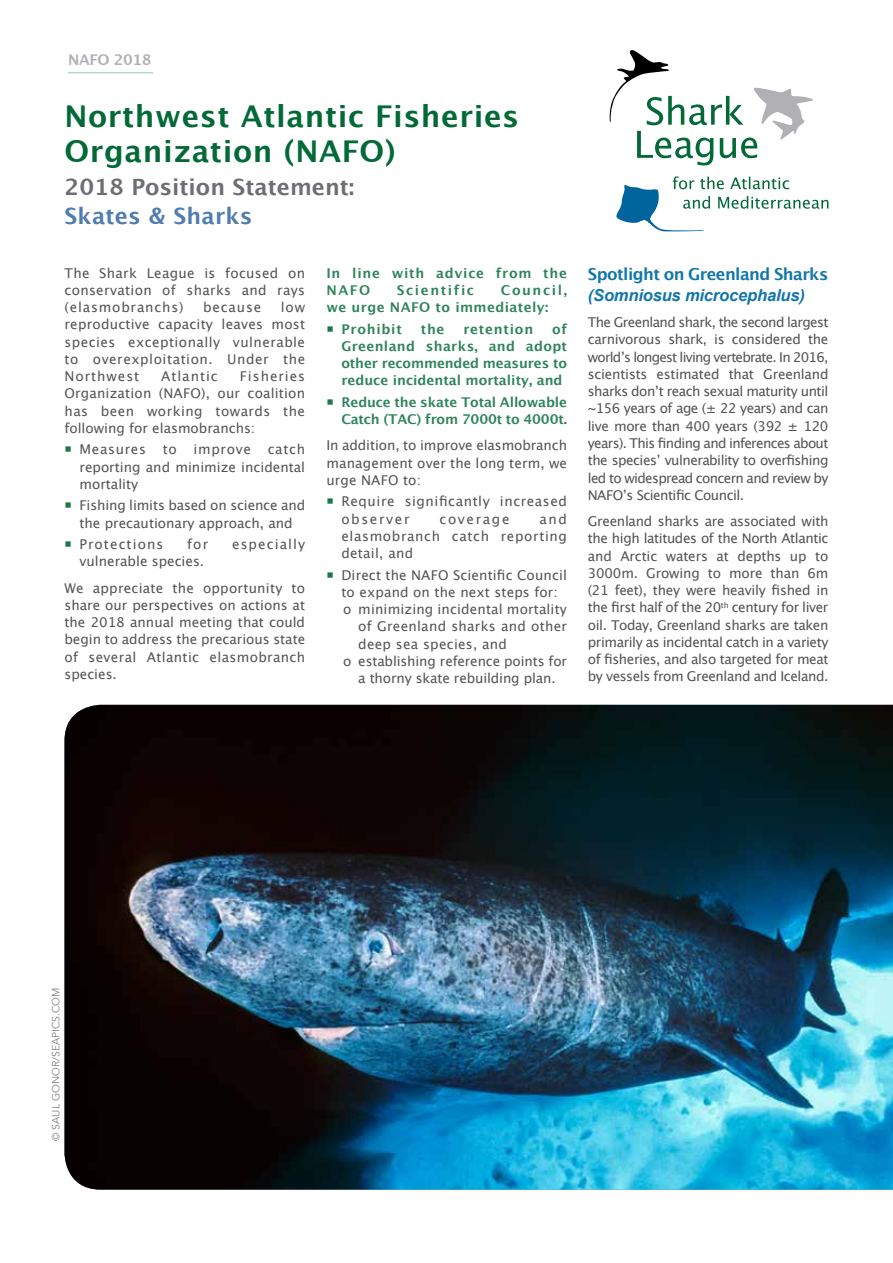
<style>
.page{position:relative;width:893px;height:1263px;background:#fff}
.page>*{position:absolute;margin:0;border:0;box-sizing:border-box;transform-origin:0 0}
.t1{font:700 30px/34.5px "Lucida Grande";letter-spacing:.02em;color:#026937}
.t2{font:700 22.5px "Lucida Grande";color:#6d6e71}
.t3{font:700 22.5px "Lucida Grande";letter-spacing:.01em;color:#507cb0}
.t4{font:700 16.5px "Lucida Grande";letter-spacing:-.035em;color:#1176aa}
.t5{font:italic 700 16.5px "Arial";letter-spacing:-.01em;color:#1176aa}
.t6{font:700 14.7px "Lucida Grande";letter-spacing:-.025em;color:#b0b0b5}
.t7{font:13.5px/17.2px "Lucida Grande";letter-spacing:.01em;color:#545456;text-align:justify}
.t8{font:700 13.5px/17.2px "Lucida Grande";color:#2f845b;text-align:justify}
.t9{font:13.5px/17.2px "Lucida Grande";letter-spacing:-.01em;color:#545456;text-align:center}
.t10{font:13.5px/17.2px "Lucida Grande";letter-spacing:.04em;color:#545456}
.t11{font:700 13.5px/17.2px "Lucida Grande";letter-spacing:.055em;color:#2f845b}
.t12{font:700 13.5px/17.2px "Lucida Grande";letter-spacing:.03em;color:#2f845b}
.t13{font:13.5px "Lucida Grande";letter-spacing:.08em;color:#545456}
.t14{font:700 13.5px "Lucida Grande";letter-spacing:.115em;color:#2f845b}
.t15{font:700 13.5px "Lucida Grande";letter-spacing:.06em;color:#2f845b}
.t16{font:13.5px "Lucida Grande";letter-spacing:.07em;color:#545456}
.t17{font:13.5px "Lucida Grande";letter-spacing:.12em;color:#545456}
.t18{font:13.5px "Lucida Grande";letter-spacing:.06em;color:#545456}
.t19{font:10.5px "Avenir";color:#808285}
.s1{color:#1b784b}
</style>
<div class="page">
<img style="left:64px;top:705px;width:829px;height:484px">
<hr style="left:68px;top:73px;width:85px;height:1px;background:#026937">
<svg style="left:609px;top:50px;width:204px;height:115px"></svg>
<svg style="left:616px;top:176px;width:212px;height:55px"></svg>
<p class="t6" style="left:68px;top:47px;width:85px">NAFO 2018</p>
<h1 class="t1" style="left:64px;top:99px;width:456px">Northwest Atlantic Fisheries<br>Organization (NAFO)</h1>
<h2 class="t2" style="left:64px;top:169px;width:291px">2018 Position Statement:</h2>
<h2 class="t3" style="left:64px;top:197px;width:190px">Skates &amp; Sharks</h2>
<p class="t7" style="left:64px;top:264px;width:242px">The Shark League is focused on conservation of sharks and rays (elasmobranchs)</p>
<p class="t7" style="left:64px;top:299px;width:242px;text-indent:216px">low reproductive capacity leaves most species exceptionally vulnerable to overexploitation. Under the Northwest</p>
<p class="t18" style="left:203px;top:300px;width:60px">because</p>
<p class="t7" style="left:64px;top:368px;width:242px;text-indent:175px">Fisheries Organization (NAFO), our coalition has been working towards the following for elasmobranchs:</p>
<p class="t7" style="left:79px;top:441px;width:227px;text-indent:-15px"><span class="s1">○</span> Measures to improve catch reporting and minimize incidental mortality</p>
<p class="t9" style="left:64px;top:497px;width:242px"><span class="s1">○</span> Fishing limits based on science and the precautionary approach, and</p>
<p class="t13" style="left:64px;top:537px;width:100px"><span class="s1">○</span> Protections</p>
<p class="t7" style="left:187px;top:536px;width:22px">for</p>
<p class="t13" style="left:232px;top:537px;width:75px">especially</p>
<p class="t7" style="left:64px;top:549px;width:242px;line-height:26.2px;text-indent:15px">vulnerable species.<br>We appreciate the opportunity to</p>
<p class="t7" style="left:64px;top:597px;width:242px">share our perspectives on actions at the 2018 annual meeting that could begin to address the precarious state of several Atlantic elasmobranch species.</p>
<p class="t16" style="left:161px;top:369px;width:58px">Atlantic</p>
<p class="t11" style="left:326px;top:264px;width:242px">In line with advice from the<br>NAFO</p>
<p class="t14" style="left:397px;top:279px;width:79px">Scientific</p>
<p class="t12" style="left:326px;top:281px;width:242px;text-indent:174px">Council, we urge NAFO to immediately:</p>
<p class="t11" style="left:326px;top:320px;width:77px"><span class="s1">○</span> Prohibit</p>
<p class="t8" style="left:421px;top:320px;width:25px">the</p>
<p class="t15" style="left:463px;top:318px;width:71px">retention</p>
<p class="t8" style="left:341px;top:320px;width:227px;text-indent:211px">of Greenland sharks, and adopt other recommended measures to reduce incidental mortality, and</p>
<p class="t8" style="left:326px;top:393px;width:242px;text-align:right"><span class="s1">○</span> Reduce the skate Total Allowable<br>Catch (TAC) from 7000t to 4000t.</p>
<p class="t7" style="left:326px;top:437px;width:242px">In addition, to improve elasmobranch management over the long term, we urge NAFO to:</p>
<p class="t10" style="left:341px;top:493px;width:227px;text-indent:-15px"><span class="s1">○</span> Require significantly increased observer</p>
<p class="t7" style="left:341px;top:510px;width:227px;text-indent:198px">and elasmobranch catch reporting detail, and</p>
<p class="t7" style="left:326px;top:566px;width:242px"><span class="s1">○</span> Direct the NAFO Scientific Council</p>
<p class="t7" style="left:341px;top:584px;width:218px">to expand on the next steps for:</p>
<p class="t7" style="left:343px;top:601px;width:225px">o minimizing incidental mortality</p>
<p class="t7" style="left:358px;top:618px;width:210px">of Greenland sharks and other</p>
<p class="t7" style="left:358px;top:635px;width:150px">deep sea species, and</p>
<p class="t9" style="left:343px;top:653px;width:225px">o establishing reference points for</p>
<p class="t9" style="left:358px;top:670px;width:199px">a thorny skate rebuilding plan.</p>
<p class="t17" style="left:439px;top:511px;width:72px">coverage</p>
<p class="t4" style="left:588px;top:261px;width:242px">Spotlight on Greenland Sharks</p>
<p class="t5" style="left:588px;top:284px;width:219px">(Somniosus microcephalus)</p>
<p class="t7" style="left:588px;top:314px;width:242px">The Greenland shark, the second largest carnivorous shark, is considered the world’s longest living vertebrate. In 2016, scientists estimated that Greenland sharks don’t reach sexual maturity until ~156 years of age (± 22 years) and can live more than 400 years (392 ± 120 years). This finding and inferences about the species’ vulnerability to overfishing led to widespread concern and review by NAFO’s Scientific Council.</p>
<p class="t7" style="left:588px;top:513px;width:242px">Greenland sharks are associated with the high latitudes of the North Atlantic and Arctic waters at depths up to 3000m. Growing to more than 6m (21 feet), they were heavily fished in the first half of the 20<sup>th</sup> century for liver oil. Today, Greenland sharks are taken primarily as incidental catch in a variety of fisheries, and also targeted for meat by vessels from Greenland and Iceland.</p>
<p class="t19" style="left:50px;top:1141px;width:155px;rotate:-90deg">© SAUL GONOR/SEAPICS.COM</p>
</div>
